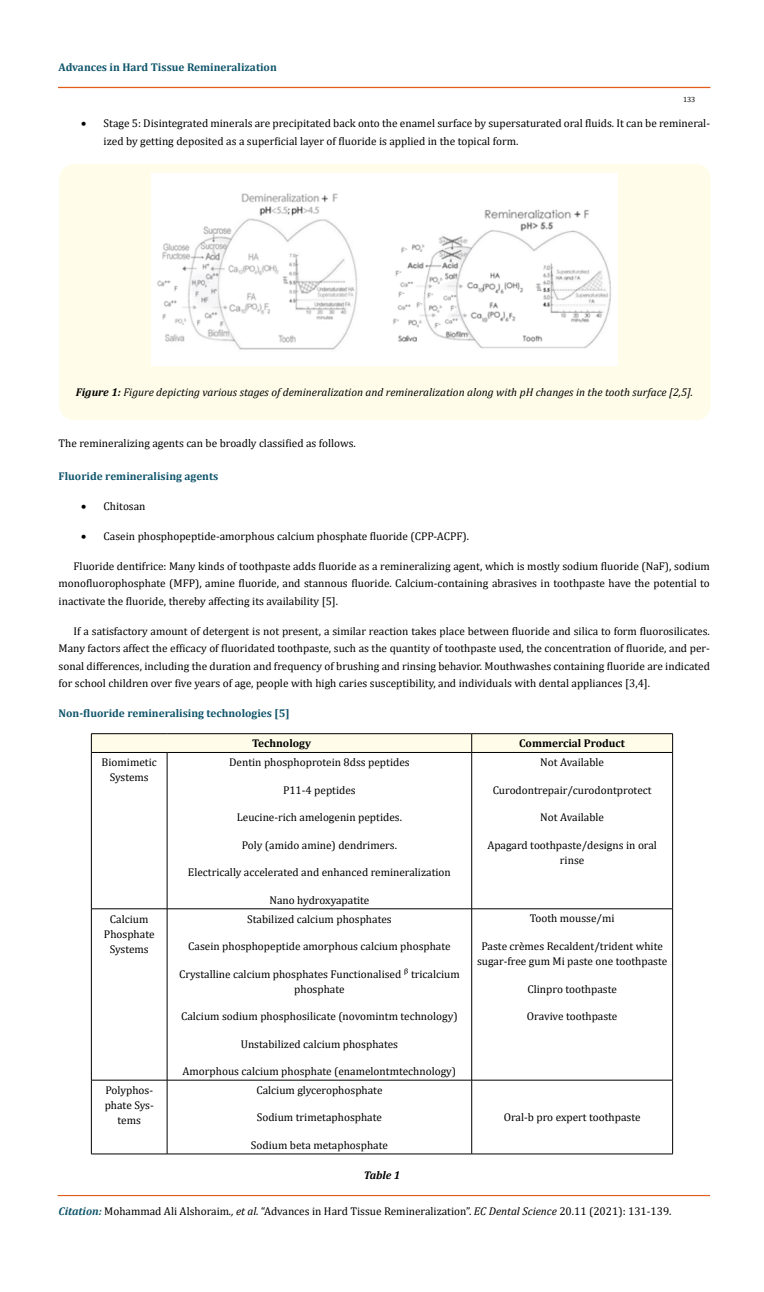
<style>
.page{position:relative;width:764px;height:1292px;background:#fff}
.page>*{position:absolute;margin:0;border:0;box-sizing:border-box;transform-origin:0 0}
.t1{font:11.25px/15px "Cambria";color:#000;text-align:center}
.t2{font:italic 11.25px "Cambria";color:#000}
.t3{font:700 11.25px "Cambria";color:#0e546a}
.t4{font:700 11.25px "Cambria";color:#000}
.t5{font:italic 700 11.25px "Cambria";color:#000}
.t6{font:7.5px "Cambria";color:#000}
.s1{font-weight:700}
.s2{font-weight:700;font-style:italic;color:#0e546a}
.s3{font-style:italic}
</style>
<div class="page">
<div style="left:58px;top:87px;width:652px;height:1px;border:1px solid #e05d1a"></div>
<div style="left:58px;top:1195px;width:652px;height:1px;border:1px solid #e05d1a"></div>
<div style="left:59px;top:164px;width:652px;height:256px;background:#fffde9;border-radius:15px"></div>
<img style="left:151px;top:174px;width:466px;height:191px">
<svg style="left:91px;top:733px;width:582px;height:19px;background:#efeddb"></svg>
<hr style="left:91px;top:752px;width:76px;height:1px;background:#000">
<hr style="left:91px;top:752px;width:1px;height:156px;background:#000">
<hr style="left:167px;top:752px;width:305px;height:1px;background:#000">
<hr style="left:167px;top:752px;width:1px;height:156px;background:#000">
<hr style="left:472px;top:752px;width:201px;height:1px;background:#000">
<hr style="left:471px;top:752px;width:1px;height:156px;background:#000">
<hr style="left:672px;top:752px;width:1px;height:156px;background:#000">
<hr style="left:91px;top:908px;width:76px;height:1px;background:#000">
<hr style="left:91px;top:908px;width:1px;height:171px;background:#000">
<hr style="left:167px;top:908px;width:305px;height:1px;background:#000">
<hr style="left:167px;top:908px;width:1px;height:171px;background:#000">
<hr style="left:472px;top:908px;width:201px;height:1px;background:#000">
<hr style="left:471px;top:908px;width:1px;height:171px;background:#000">
<hr style="left:672px;top:908px;width:1px;height:171px;background:#000">
<hr style="left:91px;top:1079px;width:76px;height:1px;background:#000">
<hr style="left:91px;top:1080px;width:1px;height:73px;background:#000">
<hr style="left:167px;top:1079px;width:305px;height:1px;background:#000">
<hr style="left:167px;top:1080px;width:1px;height:73px;background:#000">
<hr style="left:472px;top:1079px;width:201px;height:1px;background:#000">
<hr style="left:471px;top:1080px;width:1px;height:73px;background:#000">
<hr style="left:672px;top:1080px;width:1px;height:73px;background:#000">
<hr style="left:91px;top:1153px;width:76px;height:1px;background:#000">
<hr style="left:167px;top:1153px;width:305px;height:1px;background:#000">
<hr style="left:472px;top:1153px;width:201px;height:1px;background:#000">
<p class="t3" style="left:59px;top:59px;width:220px">Advances in Hard Tissue Remineralization</p>
<p class="t6" style="left:683px;top:95px;width:14px">133</p>
<p class="t1" style="left:104px;top:114px;width:608px;line-height:17.5px;text-align:left;text-indent:-22px">• Stage 5: Disintegrated minerals are precipitated back onto the enamel surface by supersaturated oral fluids. It can be remineral&shy;ized by getting deposited as a superficial layer of fluoride is applied in the topical form.</p>
<p class="t2" style="left:76px;top:384px;width:619px"><span class="s1">Figure 1:</span> Figure depicting various stages of demineralization and remineralization along with pH changes in the tooth surface [2,5].</p>
<p class="t1" style="left:59px;top:435px;width:299px">The remineralizing agents can be broadly classified as follows.</p>
<p class="t3" style="left:59px;top:468px;width:161px">Fluoride remineralising agents</p>
<p class="t1" style="left:81px;top:498px;width:66px">• Chitosan</p>
<p class="t1" style="left:81px;top:528px;width:389px">• Casein phosphopeptide-amorphous calcium phosphate fluoride (CPP-ACPF).</p>
<p class="t1" style="left:59px;top:557px;width:653px;line-height:17.5px;text-align:justify;text-indent:15px">Fluoride dentifrice: Many kinds of toothpaste adds fluoride as a remineralizing agent, which is mostly sodium fluoride (NaF), sodium monofluorophosphate (MFP), amine fluoride, and stannous fluoride. Calcium-containing abrasives in toothpaste have the potential to inactivate the fluoride, thereby affecting its availability [5].</p>
<p class="t1" style="left:59px;top:622px;width:653px;line-height:17.5px;text-align:justify;text-indent:15px">If a satisfactory amount of detergent is not present, a similar reaction takes place between fluoride and silica to form fluorosilicates.<br>Many factors affect the efficacy of fluoridated toothpaste, such as the quantity of toothpaste used, the concentration of fluoride, and per&shy;sonal differences, including the duration and frequency of brushing and rinsing behavior. Mouthwashes containing fluoride are indicated for school children over five years of age, people with high caries susceptibility, and individuals with dental appliances [3,4].</p>
<p class="t3" style="left:59px;top:705px;width:232px">Non-fluoride remineralising technologies [5]</p>
<p class="t4" style="left:252px;top:735px;width:61px">Technology</p>
<p class="t4" style="left:519px;top:735px;width:107px">Commercial Product</p>
<p class="t1" style="left:102px;top:754px;width:57px">Biomimetic<br>Systems</p>
<p class="t1" style="left:229px;top:754px;width:182px">Dentin phosphoprotein 8dss peptides</p>
<p class="t1" style="left:283px;top:782px;width:74px">P11-4 peptides</p>
<p class="t1" style="left:237px;top:809px;width:167px">Leucine-rich amelogenin peptides.</p>
<p class="t1" style="left:242px;top:837px;width:157px">Poly (amido amine) dendrimers.</p>
<p class="t1" style="left:188px;top:864px;width:264px">Electrically accelerated and enhanced remineralization</p>
<p class="t1" style="left:269px;top:892px;width:102px">Nano hydroxyapatite</p>
<p class="t1" style="left:540px;top:754px;width:65px">Not Available</p>
<p class="t1" style="left:493px;top:782px;width:160px">Curodontrepair/curodontprotect</p>
<p class="t1" style="left:540px;top:809px;width:65px">Not Available</p>
<p class="t1" style="left:487px;top:837px;width:171px">Apagard toothpaste/designs in oral rinse</p>
<p class="t1" style="left:104px;top:911px;width:52px">Calcium<br>Phosphate<br>Systems</p>
<p class="t1" style="left:247px;top:911px;width:146px">Stabilized calcium phosphates</p>
<p class="t1" style="left:188px;top:938px;width:264px">Casein phosphopeptide amorphous calcium phosphate</p>
<p class="t1" style="left:179px;top:966px;width:282px">Crystalline calcium phosphates Functionalised ᵝ tricalcium phosphate</p>
<p class="t1" style="left:181px;top:1008px;width:278px">Calcium sodium phosphosilicate (novomintm technology)</p>
<p class="t1" style="left:241px;top:1036px;width:159px">Unstabilized calcium phosphates</p>
<p class="t1" style="left:183px;top:1063px;width:275px">Amorphous calcium phosphate (enamelontmtechnology)</p>
<p class="t1" style="left:105px;top:1082px;width:51px">Polyphos&shy;phate Sys&shy;tems</p>
<p class="t1" style="left:256px;top:1082px;width:128px">Calcium glycerophosphate</p>
<p class="t1" style="left:257px;top:1109px;width:127px">Sodium trimetaphosphate</p>
<p class="t1" style="left:251px;top:1137px;width:138px">Sodium beta metaphosphate</p>
<p class="t5" style="left:364px;top:1167px;width:38px">Table 1</p>
<p class="t1" style="left:530px;top:911px;width:86px">Tooth mousse/mi</p>
<p class="t1" style="left:477px;top:938px;width:192px">Paste crèmes Recaldent/trident white sugar-free gum Mi paste one toothpaste</p>
<p class="t1" style="left:527px;top:981px;width:91px">Clinpro toothpaste</p>
<p class="t1" style="left:527px;top:1008px;width:92px">Oravive toothpaste</p>
<p class="t1" style="left:504px;top:1109px;width:138px">Oral-b pro expert toothpaste</p>
<p class="t1" style="left:58px;top:1203px;width:614px"><span class="s2">Citation:</span> Mohammad Ali Alshoraim<span class="s3">., et al.</span> “Advances in Hard Tissue Remineralization”. <span class="s3">EC Dental Science</span> 20.11 (2021): 131-139.</p>
</div>
